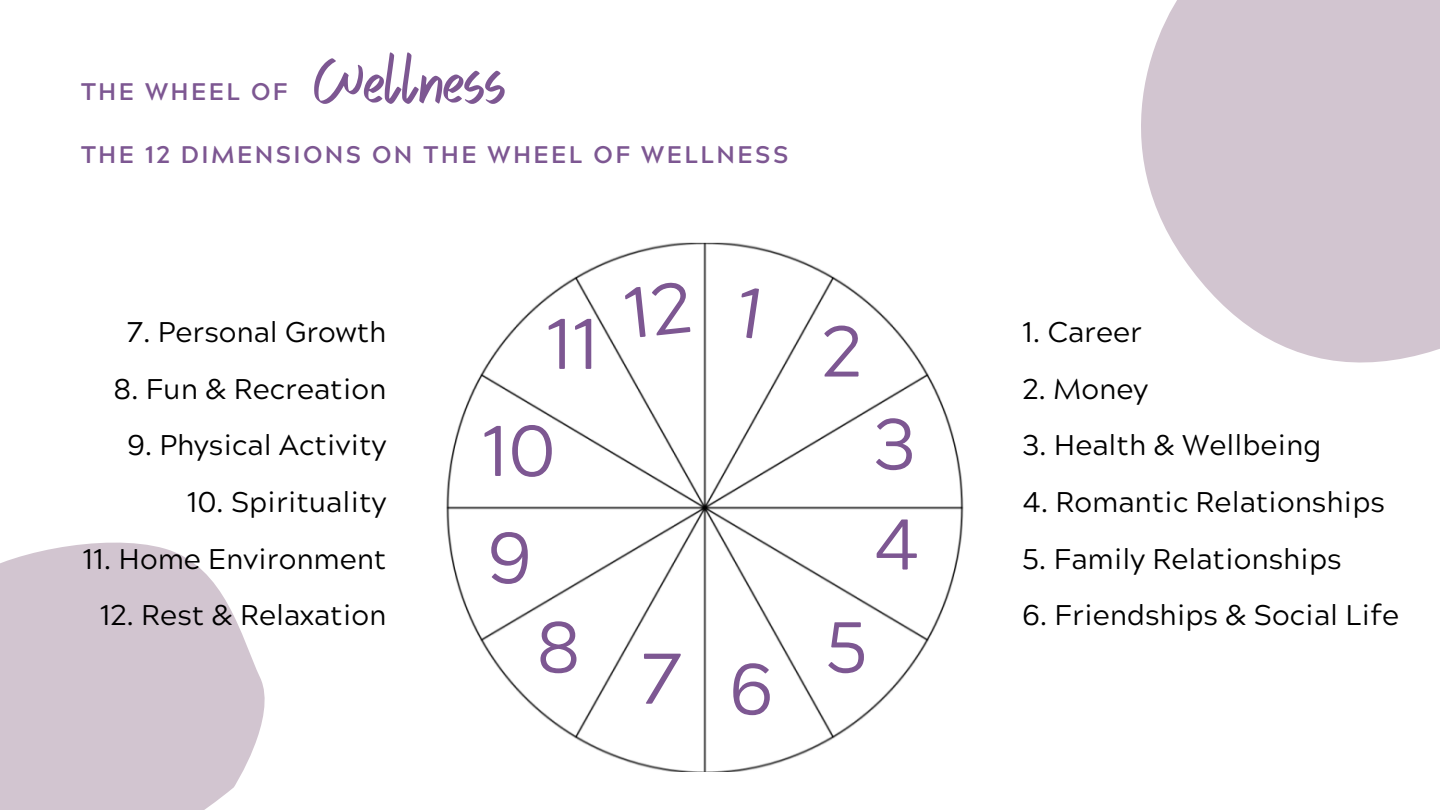
<style>
.page{position:relative;width:1440px;height:810px;background:#fff}
.page>*{position:absolute;margin:0;border:0;box-sizing:border-box;transform-origin:0 0}
.t1{font:71.5px "Acherus Grotesque";color:#7d5792}
.t2{font:65.4px "Vintage Moon";color:#7d5792}
.t3{font:28.4px "Acherus Grotesque";color:#000}
.t4{font:700 24px "Acherus Grotesque";letter-spacing:.1em;color:#7d5792}
</style>
<div class="page">
<svg style="left:1141px;top:0;width:299px;height:363px;background:#d7ccd5"></svg>
<svg style="left:0;top:542px;width:265px;height:268px;background:#d7ccd5"></svg>
<img style="left:446px;top:242px;width:518px;height:530px">
<svg style="left:736px;top:286px;width:23px;height:52px"></svg>
<svg style="left:624px;top:280px;width:66px;height:58px"></svg>
<p class="t4" style="left:81px;top:82px;width:208px">THE WHEEL OF</p>
<p class="t2" style="left:314px;top:44px;width:193px">Wellness</p>
<p class="t4" style="left:81px;top:145px;width:709px">THE 12 DIMENSIONS ON THE WHEEL OF WELLNESS</p>
<p class="t3" style="left:127px;top:321px;width:261px">7. Personal Growth</p>
<p class="t3" style="left:114px;top:377px;width:274px">8. Fun &amp; Recreation</p>
<p class="t3" style="left:127px;top:434px;width:260px">9. Physical Activity</p>
<p class="t3" style="left:187px;top:491px;width:201px">10. Spirituality</p>
<p class="t3" style="left:83px;top:547px;width:305px">11. Home Environment</p>
<p class="t3" style="left:100px;top:604px;width:288px">12. Rest &amp; Relaxation</p>
<p class="t1" style="left:546px;top:315px;width:54px">11</p>
<p class="t1" style="left:482px;top:422px;width:75px">10</p>
<p class="t1" style="left:821px;top:323px;width:42px">2</p>
<p class="t1" style="left:873px;top:416px;width:43px">3</p>
<p class="t1" style="left:488px;top:529px;width:45px">9</p>
<p class="t1" style="left:873px;top:516px;width:48px">4</p>
<p class="t1" style="left:537px;top:619px;width:44px">8</p>
<p class="t1" style="left:826px;top:619px;width:43px">5</p>
<p class="t1" style="left:642px;top:650px;width:42px">7</p>
<p class="t1" style="left:730px;top:661px;width:45px">6</p>
<p class="t3" style="left:1022px;top:321px;width:121px">1. Career</p>
<p class="t3" style="left:1022px;top:377px;width:127px">2. Money</p>
<p class="t3" style="left:1022px;top:434px;width:301px">3. Health &amp; Wellbeing</p>
<p class="t3" style="left:1022px;top:491px;width:364px">4. Romantic Relationships</p>
<p class="t3" style="left:1022px;top:547px;width:321px">5. Family Relationships</p>
<p class="t3" style="left:1022px;top:604px;width:378px">6. Friendships &amp; Social Life</p>
</div>
